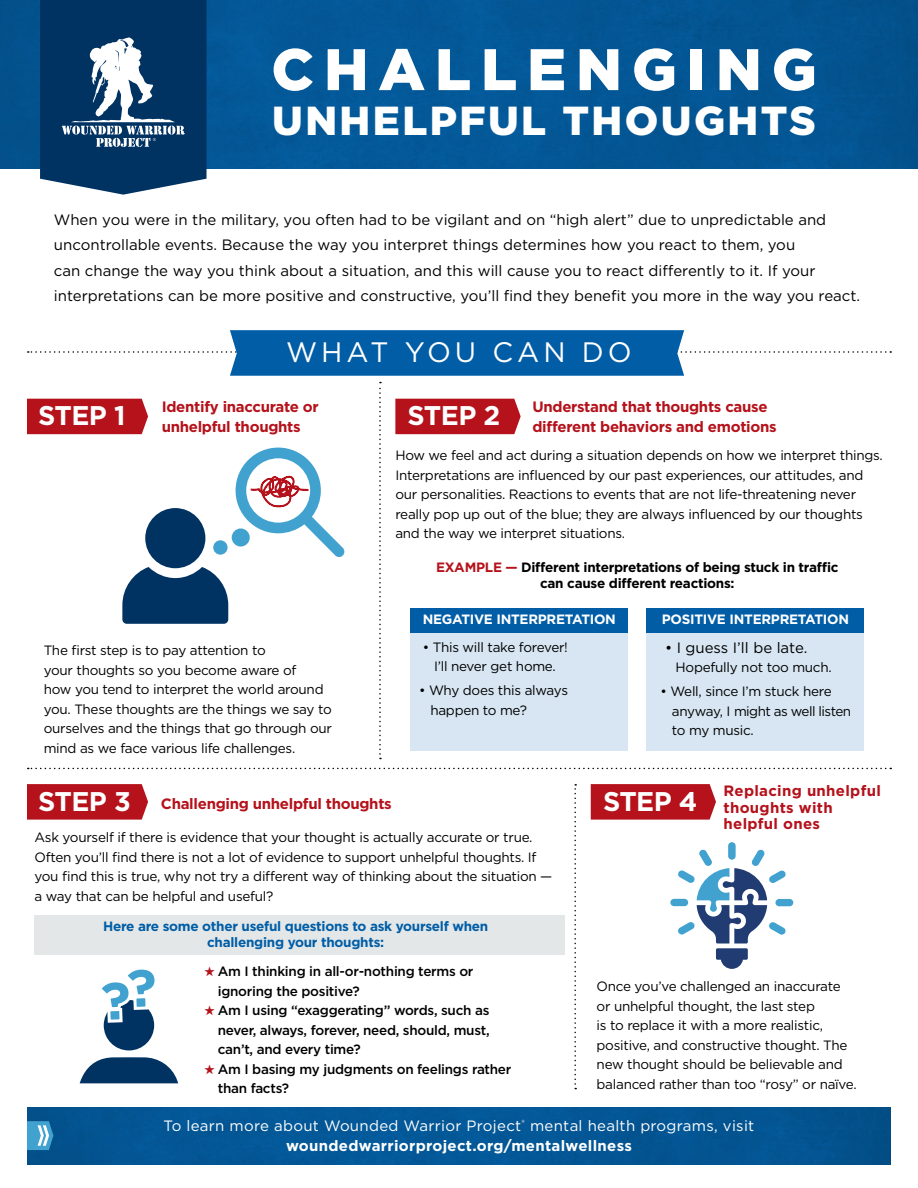
<style>
.page{position:relative;width:918px;height:1188px;background:#fff}
.page>*{position:absolute;margin:0;border:0;box-sizing:border-box;transform-origin:0 0}
.t1{font:900 58.5px "Gotham";letter-spacing:.17em;color:#fff}
.t2{font:900 40.5px "Gotham";letter-spacing:.06em;color:#fff}
.Intro{font:28.05px "Gotham";letter-spacing:.14em;color:#fff}
.t3{font:700 27px "Gotham";letter-spacing:-.02em;color:#fff}
.Intro-2{font:15px/25.5px "Gotham";color:#000}
.t4{font:700 15px/19.5px "Gotham";letter-spacing:-.02em;color:#b5121b}
.t5{font:15px "Gotham";letter-spacing:.02em;color:#fff}
.t6{font:700 15px/16.5px "Gotham";letter-spacing:.02em;color:#b5121b}
.t7{font:700 15px "Gotham";letter-spacing:.02em;color:#fff}
.bullets{font:13.5px/19.5px "Gotham";letter-spacing:-.02em;color:#000}
.List{font:500 13.5px/19.5px "Gotham";letter-spacing:-.02em;color:#000}
.t8{font:700 13.5px "Gotham";letter-spacing:-.02em;color:#000}
.t9{font:700 13.5px "Gotham";letter-spacing:-.02em;color:#005da6}
.t10{font:700 13.5px "Gotham";letter-spacing:-.02em;color:#fff}
.bullets-2{font:13.5px "Gotham";letter-spacing:-.04em;color:#000}
.s1{color:#b5121b}
</style>
<div class="page">
<div style="left:35px;top:915px;width:530px;height:39px;background:#e3e7e8"></div>
<div style="left:646px;top:608px;width:218px;height:142px;background:#d7e6f2"></div>
<div style="left:410px;top:608px;width:218px;height:142px;background:#d7e6f2"></div>
<img style="left:27px;top:1107px;width:864px;height:57px">
<svg style="left:28px;top:330px;width:863px;height:46px"></svg>
<svg style="left:379px;top:382px;width:2px;height:377px"></svg>
<svg style="left:574px;top:784px;width:2px;height:305px"></svg>
<svg style="left:27px;top:1121px;width:26px;height:29px"></svg>
<div style="left:27px;top:399px;width:121px;height:35px;background:#b5121b"></div>
<svg style="left:27px;top:784px;width:121px;height:36px;background:#b71b23"></svg>
<svg style="left:591px;top:784px;width:125px;height:36px;background:#b71b23"></svg>
<div style="left:395px;top:399px;width:126px;height:35px;background:#b5121b"></div>
<div style="left:410px;top:608px;width:218px;height:24px;background:#005da6"></div>
<div style="left:646px;top:608px;width:218px;height:24px;background:#005da6"></div>
<svg style="left:28px;top:768px;width:863px;height:1px"></svg>
<img style="left:0;top:0;width:918px;height:168px">
<svg style="left:40px;top:0;width:167px;height:195px;background:#28527b"></svg>
<svg style="left:80px;top:1057px;width:98px;height:26px"></svg>
<div style="left:104px;top:1000px;width:50px;height:51px;background:#003262;border-radius:50%"></div>
<svg style="left:95px;top:954px;width:64px;height:70px"></svg>
<div style="left:213px;top:540px;width:15px;height:15px;background:#41a2d0;border-radius:50%"></div>
<svg style="left:232px;top:528px;width:18px;height:19px"></svg>
<svg style="left:122px;top:567px;width:106px;height:57px;background:#29537b"></svg>
<div style="left:145px;top:508px;width:60px;height:60px;background:#003262;border-radius:50%"></div>
<svg style="left:236px;top:448px;width:109px;height:109px"></svg>
<div style="left:728px;top:842px;width:8px;height:18px;background:#41a2d0;border-radius:4px"></div>
<div style="left:670px;top:899px;width:18px;height:7px;background:#41a2d0;border-radius:4px"></div>
<div style="left:775px;top:899px;width:18px;height:7px;background:#41a2d0;border-radius:4px"></div>
<svg style="left:678px;top:849px;width:108px;height:120px"></svg>
<h1 class="t1" style="left:271px;top:29px;width:547px">CHALLENGING</h1>
<h1 class="t2" style="left:272px;top:93px;width:545px">UNHELPFUL THOUGHTS</h1>
<p class="Intro-2" style="left:54px;top:206px;width:808px">When you were in the military, you often had to be vigilant and on “high alert” due to unpredictable and uncontrollable events. Because the way you interpret things determines how you react to them, you<br>can change the way you think about a situation, and this will cause you to react differently to it. If your interpretations can be more positive and constructive, you’ll find they benefit you more in the way you react.</p>
<h3 class="t3" style="left:38px;top:398px;width:89px">STEP 1</h3>
<p class="Intro" style="left:286px;top:334px;width:347px">WHAT YOU CAN DO</p>
<h4 class="t4" style="left:162px;top:397px;width:159px">Identify inaccurate or unhelpful thoughts</h4>
<h4 class="t4" style="left:532px;top:397px;width:237px">Understand that thoughts cause</h4>
<h4 class="t4" style="left:532px;top:417px;width:246px">different behaviors and emotions</h4>
<p class="bullets" style="left:395px;top:445px;width:489px">How we feel and act during a situation depends on how we interpret things.<br>Interpretations are influenced by our past experiences, our attitudes, and our personalities. Reactions to events that are not life-threatening never really pop up out of the blue; they are always influenced by our thoughts and the way we interpret situations.</p>
<p class="t8" style="left:436px;top:558px;width:404px"><span class="s1">EXAMPLE —</span> Different interpretations of being stuck in traffic</p>
<p class="t8" style="left:540px;top:575px;width:196px">can cause different reactions:</p>
<h3 class="t3" style="left:408px;top:398px;width:94px">STEP 2</h3>
<h5 class="t10" style="left:423px;top:610px;width:195px">NEGATIVE INTERPRETATION</h5>
<h5 class="t10" style="left:662px;top:610px;width:189px">POSITIVE INTERPRETATION</h5>
<p class="bullets" style="left:44px;top:640px;width:224px">The first step is to pay attention to</p>
<p class="bullets" style="left:44px;top:660px;width:254px">your thoughts so you become aware of</p>
<p class="bullets" style="left:44px;top:679px;width:290px">how you tend to interpret the world around you. These thoughts are the things we say to ourselves and the things that go through our mind as we face various life challenges.</p>
<p class="bullets" style="left:423px;top:637px;width:147px">• This will take forever!</p>
<p class="bullets" style="left:434px;top:656px;width:123px">I’ll never get home.</p>
<p class="bullets" style="left:419px;top:680px;width:151px">• Why does this always</p>
<p class="bullets" style="left:430px;top:700px;width:98px">happen to me?</p>
<p class="Intro-2" style="left:665px;top:634px;width:144px">• I guess I’ll be late.</p>
<p class="bullets" style="left:676px;top:657px;width:158px">Hopefully not too much.</p>
<p class="bullets" style="left:661px;top:681px;width:173px">• Well, since I’m stuck here</p>
<p class="bullets-2" style="left:672px;top:702px;width:181px">anyway, I might as well listen</p>
<p class="bullets" style="left:672px;top:720px;width:84px">to my music.</p>
<h4 class="t6" style="left:724px;top:782px;width:159px">Replacing unhelpful thoughts with helpful ones</h4>
<h3 class="t3" style="left:38px;top:783px;width:94px">STEP 3</h3>
<h3 class="t3" style="left:603px;top:783px;width:96px">STEP 4</h3>
<h4 class="t4" style="left:161px;top:794px;width:232px">Challenging unhelpful thoughts</h4>
<p class="bullets" style="left:35px;top:828px;width:519px">Ask yourself if there is evidence that your thought is actually accurate or true.<br>Often you’ll find there is not a lot of evidence to support unhelpful thoughts. If you find this is true, why not try a different way of thinking about the situation — a way that can be helpful and useful?</p>
<h6 class="t9" style="left:103px;top:917px;width:387px">Here are some other useful questions to ask yourself when</h6>
<h6 class="t9" style="left:207px;top:933px;width:179px">challenging your thoughts:</h6>
<p class="List" style="left:204px;top:961px;width:271px"><span class="s1">★</span> Am I thinking in all-or-nothing terms or</p>
<p class="List" style="left:218px;top:981px;width:144px">ignoring the positive?</p>
<p class="List" style="left:204px;top:1000px;width:287px"><span class="s1">★</span> Am I using “exaggerating” words, such as</p>
<p class="List" style="left:218px;top:1020px;width:273px">never, always, forever, need, should, must, can’t, and every time?</p>
<p class="List" style="left:204px;top:1059px;width:309px"><span class="s1">★</span> Am I basing my judgments on feelings rather</p>
<p class="List" style="left:218px;top:1078px;width:73px">than facts?</p>
<p class="bullets" style="left:597px;top:977px;width:262px">Once you’ve challenged an inaccurate or unhelpful thought, the last step<br>is to replace it with a more realistic, positive, and constructive thought. The new thought should be believable and balanced rather than too “rosy” or naïve.</p>
<p class="t5" style="left:164px;top:1116px;width:592px">To learn more about Wounded Warrior Project<sup>®</sup> mental health programs, visit</p>
<p class="t7" style="left:286px;top:1136px;width:347px">woundedwarriorproject.org/mentalwellness</p>
</div>
